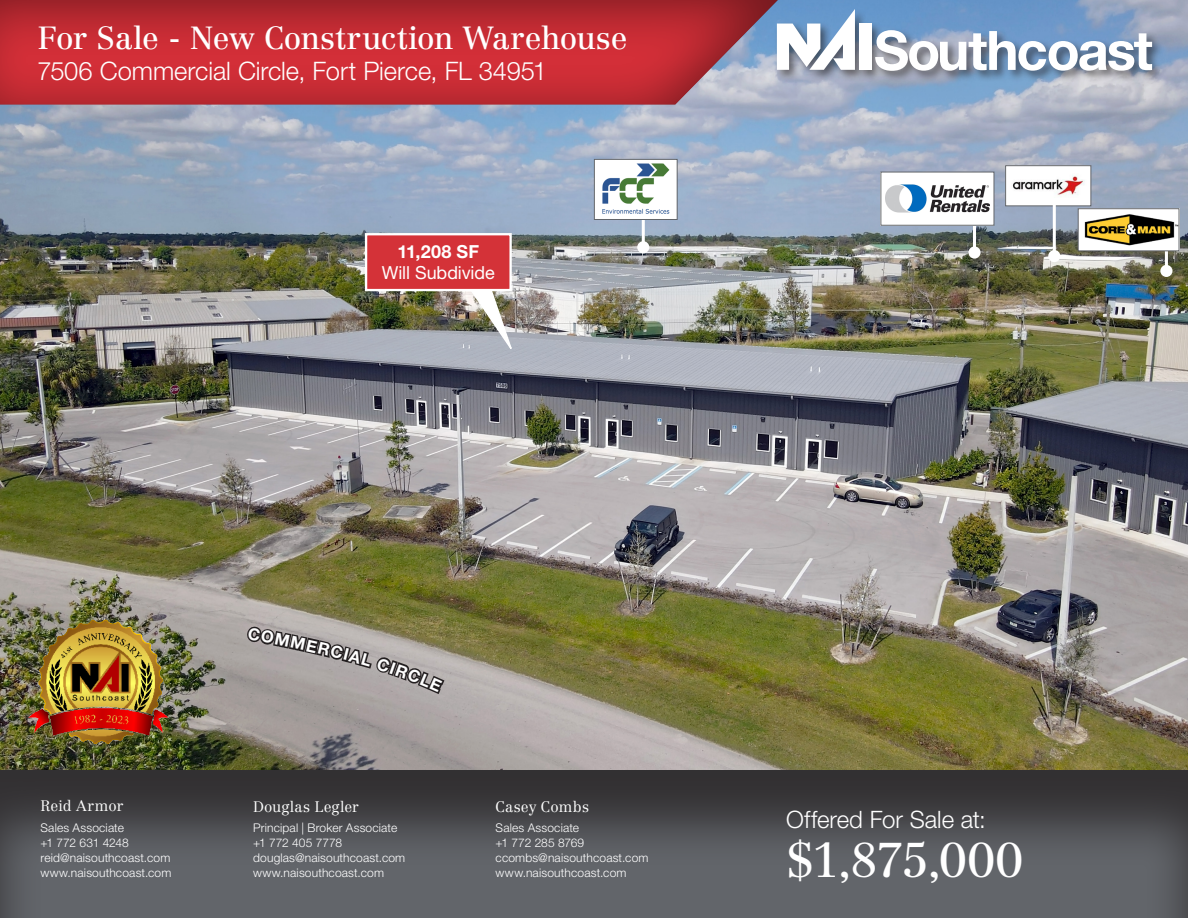
<style>
.page{position:relative;width:1188px;height:918px;background:#fff}
.page>*{position:absolute;margin:0;border:0;box-sizing:border-box;transform-origin:0 0}
.t1{font:48px "Centennial LT Std";letter-spacing:-.025em;color:#fff}
.t2{font:31.5px "Centennial LT Std";letter-spacing:-.015em;color:#fff}
.t3{font:300 25.5px "Helvetica Neue LT Std";letter-spacing:-.005em;color:#fff}
.t4{font:300 24px "Helvetica Neue LT Std";color:#fff}
.t5{font:18px "Helvetica Neue LT Std";letter-spacing:-.005em;color:#fff}
.t6{font:700 18px "Helvetica Neue LT Std";letter-spacing:.015em;color:#fff}
.t7{font:300 15px "Centennial LT Std";letter-spacing:.01em;color:#fff}
.t8{font:300 12px "Helvetica Neue LT Std";letter-spacing:.015em;color:#fff}
.t9{font:300 12px "Helvetica Neue LT Std";letter-spacing:-.015em;color:#fff}
.t10{font:300 12px "Helvetica Neue LT Std";letter-spacing:-.005em;color:#fff}
</style>
<div class="page">
<img style="left:0;top:0;width:1188px;height:768px">
<img style="left:29px;top:619px;width:140px;height:124px">
<div style="left:0;top:0;width:778px;height:106px;background:#231f20;opacity:.51"></div>
<div style="left:0;top:768px;width:1188px;height:150px;background:#231f20;opacity:.75"></div>
<div style="left:774px;top:8px;width:390px;height:75px;background:#231f20;opacity:.6"></div>
<div style="left:859px;top:24px;width:12px;height:46px;background:#fff"></div>
<svg style="left:777px;top:9px;width:78px;height:61px"></svg>
<svg style="left:875px;top:30px;width:277px;height:41px"></svg>
<img style="left:1007px;top:167px;width:82px;height:37px">
<div style="left:1005px;top:165px;width:86px;height:41px;border:1px solid #62656a"></div>
<hr style="left:642px;top:202px;width:3px;height:45px;background:#fff">
<div style="left:637px;top:241px;width:12px;height:12px;background:#fff;border-radius:50%"></div>
<hr style="left:973px;top:184px;width:3px;height:69px;background:#fff">
<svg style="left:968px;top:246px;width:13px;height:13px"></svg>
<div style="left:881px;top:172px;width:113px;height:53px;background:#fff"></div>
<img style="left:885px;top:184px;width:104px;height:29px">
<div style="left:881px;top:172px;width:113px;height:54px;border:1px solid #62656a"></div>
<hr style="left:1165px;top:213px;width:3px;height:58px;background:#fff">
<div style="left:1160px;top:265px;width:12px;height:12px;background:#fff;border-radius:50%"></div>
<img style="left:1080px;top:210px;width:97px;height:39px">
<div style="left:1078px;top:208px;width:101px;height:43px;border:1px solid #62656a"></div>
<div style="left:594px;top:159px;width:83px;height:60px;background:#fff"></div>
<img style="left:602px;top:163px;width:68px;height:51px">
<div style="left:594px;top:159px;width:84px;height:61px;border:1px solid #62656a"></div>
<img style="left:461px;top:266px;width:52px;height:85px">
<div style="left:366px;top:234px;width:145px;height:56px;background:#d43238"></div>
<div style="left:365px;top:233px;width:147px;height:58px;border:2px solid #fff"></div>
<hr style="left:1053px;top:199px;width:3px;height:57px;background:#fff">
<div style="left:1048px;top:250px;width:12px;height:12px;background:#fff;border-radius:50%"></div>
<svg style="left:248px;top:627px;width:195px;height:65px;background:#ada7a2"></svg>
<p class="t2" style="left:38px;top:19px;width:592px">For Sale - New Construction Warehouse</p>
<p class="t3" style="left:38px;top:56px;width:511px">7506 Commercial Circle, Fort Pierce, FL 34951</p>
<p class="t6" style="left:398px;top:240px;width:83px">11,208 SF</p>
<p class="t5" style="left:382px;top:262px;width:115px">Will Subdivide</p>
<p class="t7" style="left:40px;top:797px;width:84px">Reid Armor</p>
<p class="t8" style="left:40px;top:820px;width:85px">Sales Associate</p>
<p class="t9" style="left:40px;top:835px;width:90px">+1 772 631 4248</p>
<p class="t8" style="left:40px;top:850px;width:131px">reid@naisouthcoast.com</p>
<p class="t8" style="left:40px;top:865px;width:132px">www.naisouthcoast.com</p>
<p class="t7" style="left:253px;top:798px;width:107px">Douglas Legler</p>
<p class="t8" style="left:253px;top:821px;width:146px">Principal | Broker Associate</p>
<p class="t10" style="left:253px;top:836px;width:91px">+1 772 405 7778</p>
<p class="t8" style="left:253px;top:851px;width:154px">douglas@naisouthcoast.com</p>
<p class="t8" style="left:253px;top:866px;width:132px">www.naisouthcoast.com</p>
<p class="t7" style="left:496px;top:798px;width:95px">Casey Combs</p>
<p class="t8" style="left:496px;top:821px;width:85px">Sales Associate</p>
<p class="t9" style="left:496px;top:836px;width:90px">+1 772 285 8769</p>
<p class="t8" style="left:496px;top:851px;width:154px">ccombs@naisouthcoast.com</p>
<p class="t8" style="left:496px;top:866px;width:132px">www.naisouthcoast.com</p>
<p class="t4" style="left:786px;top:805px;width:201px">Offered For Sale at:</p>
<p class="t1" style="left:786px;top:832px;width:239px">$1,875,000</p>
</div>
